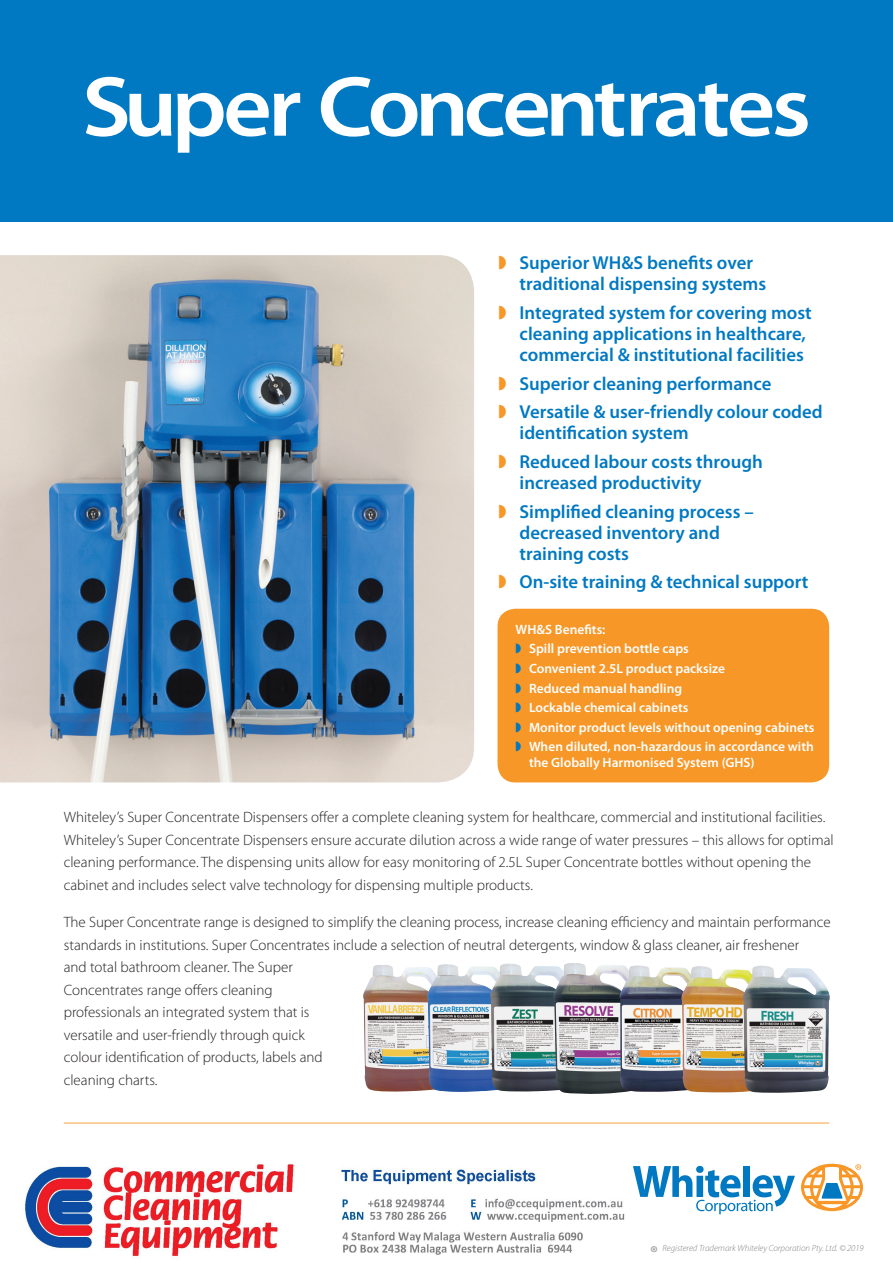
<style>
.page{position:relative;width:893px;height:1263px;background:#fff}
.page>*{position:absolute;margin:0;border:0;box-sizing:border-box;transform-origin:0 0}
.t1{font:600 85.95px "Myriad Pro";letter-spacing:-.06em;color:#fff;scale:1.1 1}
.t2{font:600 18.75px/21px "Myriad Pro";color:#0079c2}
.t3{font:300 15px/22.5px "Myriad Pro";color:#231f20}
.t4{font:600 13.5px/19.5px "Myriad Pro";color:#fff}
.t5{font:italic 300 9px "Myriad Pro";color:#808285}
.s1{font-size:18.75px}
</style>
<div class="page">
<div style="left:498px;top:609px;width:331px;height:173px;background:#f79727;border-radius:18px"></div>
<img style="left:0;top:255px;width:474px;height:527px">
<div style="left:0;top:0;width:893px;height:221px;background:#0079c2"></div>
<hr style="left:64px;top:1123px;width:765px;height:1px;background:#f9a03a">
<img style="left:363px;top:965px;width:64px;height:127px">
<img style="left:427px;top:964px;width:63px;height:128px">
<img style="left:490px;top:963px;width:63px;height:129px">
<img style="left:553px;top:963px;width:70px;height:131px">
<img style="left:619px;top:965px;width:62px;height:127px">
<img style="left:681px;top:966px;width:62px;height:126px">
<img style="left:743px;top:966px;width:87px;height:127px">
<img style="left:24px;top:1163px;width:601px;height:95px">
<svg style="left:633px;top:1166px;width:162px;height:48px"></svg>
<svg style="left:801px;top:1163px;width:62px;height:48px"></svg>
<h1 class="t1" style="left:82px;top:52px;width:664px">Super Concentrates</h1>
<p class="t2" style="left:520px;top:252px;width:248px">Superior WH&amp;S benefits over traditional dispensing systems</p>
<p class="t2" style="left:520px;top:302px;width:294px">Integrated system for covering most cleaning applications in healthcare, commercial &amp; institutional facilities</p>
<p class="t2" style="left:520px;top:369px;width:305px;line-height:28.7px">Superior cleaning performance<br>Versatile &amp; user-friendly colour coded</p>
<p class="t2" style="left:520px;top:418px;width:245px;line-height:28.7px">identification system<br>Reduced labour costs through</p>
<p class="t2" style="left:520px;top:468px;width:236px;line-height:28.7px">increased productivity<br>Simplified cleaning process –</p>
<p class="t2" style="left:520px;top:521px;width:202px">decreased inventory and training costs</p>
<p class="t2" style="left:520px;top:571px;width:290px">On-site training &amp; technical support</p>
<p class="t4" style="left:529px;top:619px;width:287px;text-indent:-13px">WH&amp;S Benefits:<br>Spill prevention bottle caps<br>Convenient 2.5L product packsize<br>Reduced manual handling<br>Lockable chemical cabinets<br>Monitor product levels without opening cabinets<br>When diluted, non-hazardous in accordance with</p>
<p class="t4" style="left:529px;top:752px;width:227px">the Globally Harmonised System (GHS)</p>
<p class="t3" style="left:64px;top:806px;width:771px">Whiteley’s Super Concentrate Dispensers offer a complete cleaning system for healthcare, commercial and institutional facilities.<br>Whiteley’s Super Concentrate Dispensers ensure accurate dilution across a wide range of water pressures – this allows for optimal cleaning performance. The dispensing units allow for easy monitoring of 2.5L Super Concentrate bottles without opening the cabinet and includes select valve technology for dispensing multiple products.</p>
<p class="t3" style="left:64px;top:911px;width:768px">The Super Concentrate range is designed to simplify the cleaning process, increase cleaning efficiency and maintain performance standards in institutions. Super Concentrates include a selection of neutral detergents, window &amp; glass cleaner, air freshener<br>and total bathroom cleaner. The Super<br>Concentrates range offers cleaning<br>professionals an integrated system that is<br>versatile and user-friendly through quick<br>colour identification of products, labels and<br>cleaning charts.</p>
<p class="t5" style="left:650px;top:1243px;width:216px"><span class="s1">®</span> Registered Trademark Whiteley Corporation Pty. Ltd. © 2019</p>
</div>
